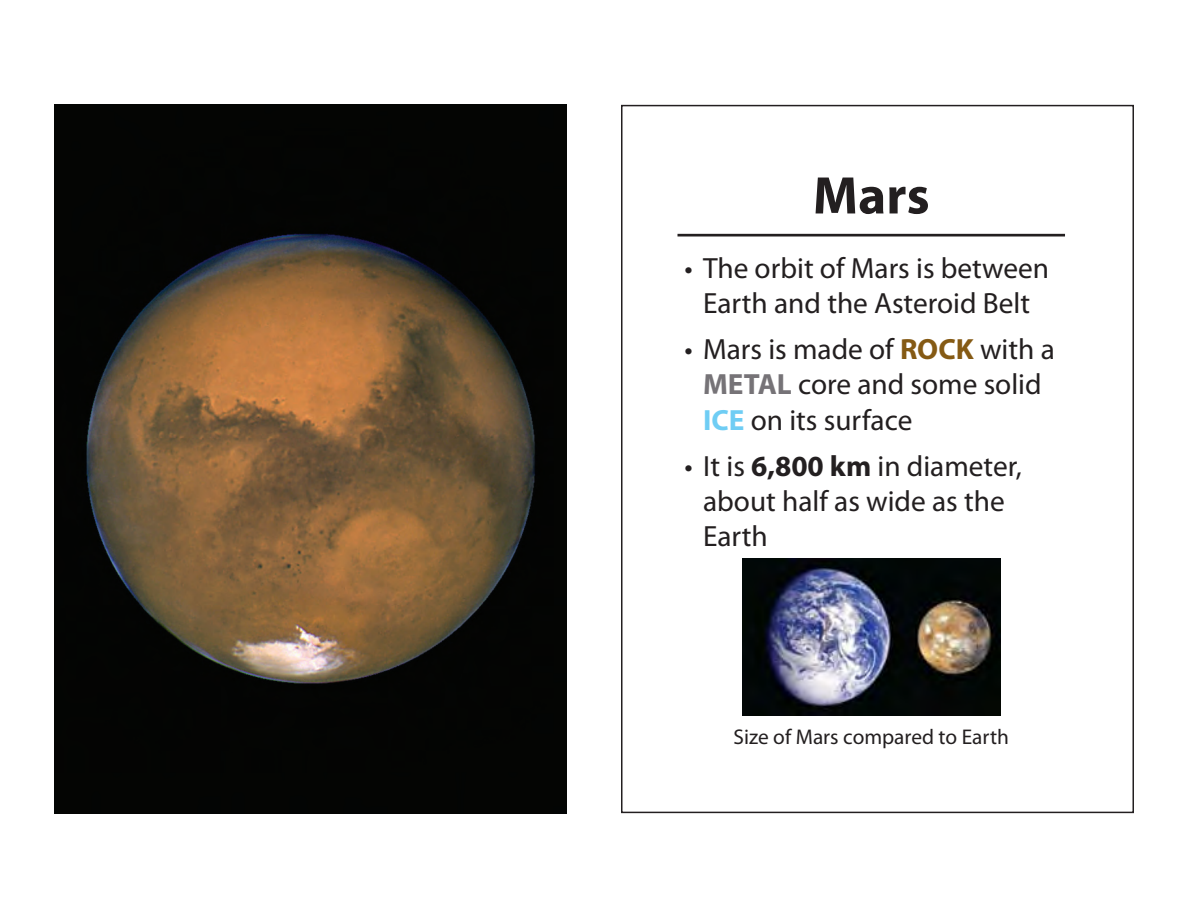
<style>
.page{position:relative;width:1188px;height:918px;background:#fff}
.page>*{position:absolute;margin:0;border:0;box-sizing:border-box;transform-origin:0 0}
.t1{font:700 53.4px "Myriad Pro";color:#231f20}
.t2{font:29.4px/35.2px "Myriad Pro";color:#231f20}
.t3{font:21.3px "Myriad Pro";color:#231f20}
.s1{font-weight:700;color:#855a14}
.s2{font-weight:700;color:#767377}
.s3{font-weight:700;color:#6fcdf4}
.s4{font-weight:700}
</style>
<div class="page">
<hr style="left:677px;top:234px;width:388px;height:2px;background:#231f20">
<img style="left:742px;top:559px;width:258px;height:156px">
<img style="left:54px;top:105px;width:513px;height:708px">
<div style="left:621px;top:105px;width:513px;height:708px;border:2px solid #231f20"></div>
<p class="t1" style="left:813px;top:161px;width:118px">Mars</p>
<p class="t2" style="left:684px;top:250px;width:366px;text-align:center">• The orbit of Mars is between<br>Earth and the Asteroid Belt</p>
<p class="t2" style="left:703px;top:331px;width:353px;text-indent:-19px">• Mars is made of <span class="s1">ROCK</span> with a<br><span class="s2">METAL</span> core and some solid<br><span class="s3">ICE</span> on its surface</p>
<p class="t2" style="left:703px;top:448px;width:320px;text-indent:-19px">• It is <span class="s4">6,800 km</span> in diameter, about half as wide as the<br>Earth</p>
<p class="t3" style="left:734px;top:724px;width:277px">Size of Mars compared to Earth</p>
</div>
